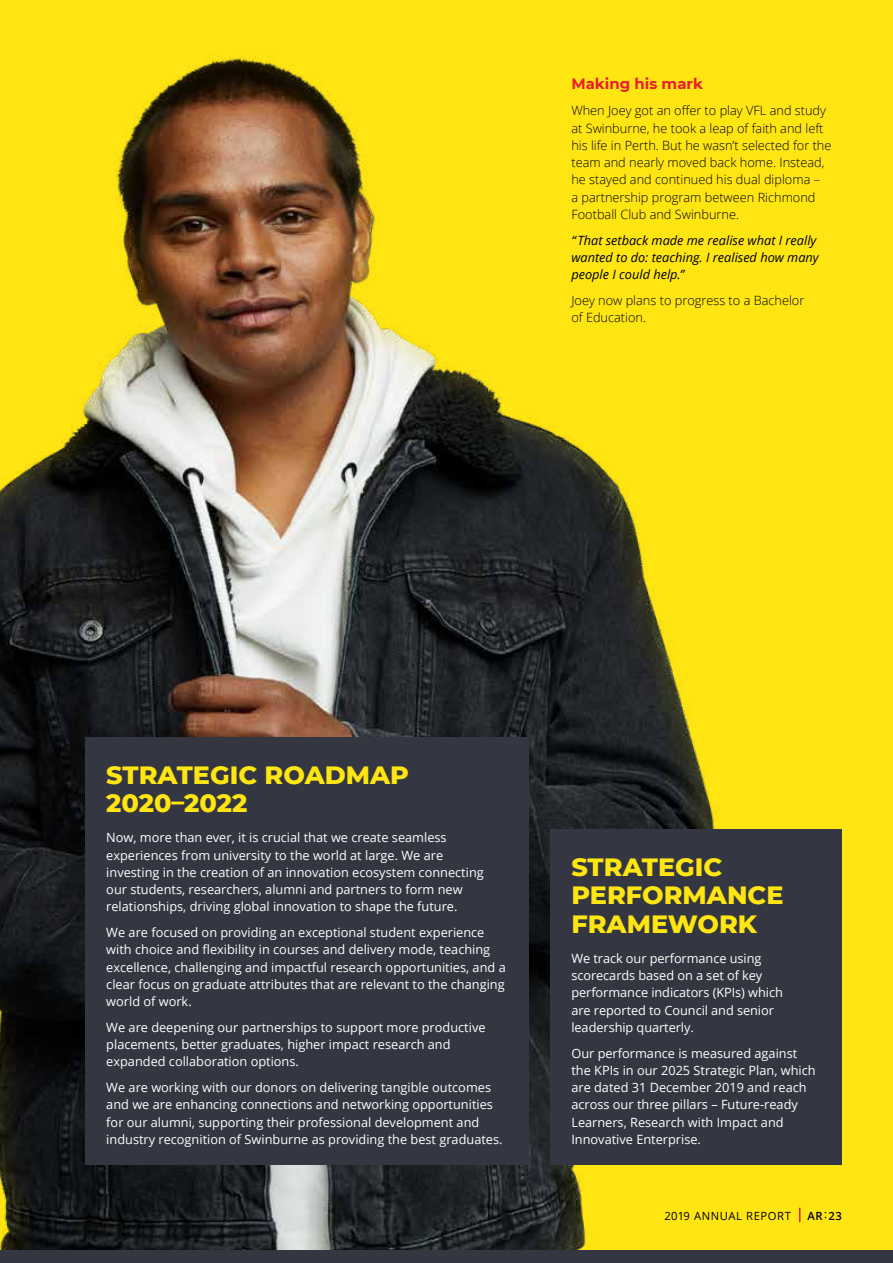
<style>
.page{position:relative;width:893px;height:1263px;background:#ffe512}
.page>*{position:absolute;margin:0;border:0;box-sizing:border-box;transform-origin:0 0}
.front_-_subhead_1{font:800 25.5px/28.5px "Montserrat";color:#ffe512}
.front_-_subhead_1-2{font:700 15px "Montserrat";color:#ed1c2e}
.body_text_-_white{font:12.75px/17.2px "Open Sans";color:#fff}
.body_text{font:300 12.75px/17.2px "Open Sans";color:#000}
.body_text-2{font:italic 12.75px/17.2px "Open Sans";color:#000}
.t1{font:11.25px "Open Sans";letter-spacing:.05em;color:#000}
.t2{font:600 11.25px "Open Sans";color:#000}
.s1{font-weight:400}
</style>
<div class="page">
<img style="left:0;top:55px;width:742px;height:1195px">
<div style="left:85px;top:738px;width:444px;height:427px;background:#343741"></div>
<div style="left:550px;top:830px;width:292px;height:335px;background:#343741"></div>
<svg style="left:799px;top:1208px;width:1px;height:14px"></svg>
<div style="left:0;top:1250px;width:893px;height:13px;background:#343741"></div>
<p class="front_-_subhead_1-2" style="left:571px;top:73px;width:133px">Making his mark</p>
<p class="body_text" style="left:571px;top:102px;width:262px">When Joey got an offer to play VFL and study at Swinburne, he took a leap of faith and left his life in Perth. But he wasn’t selected for the team and nearly moved back home. Instead, he stayed and continued his dual diploma –<br>a partnership program between Richmond Football Club and Swinburne.</p>
<p class="body_text-2" style="left:571px;top:231px;width:249px">“That setback made me realise what I really wanted to do: teaching. I realised how many people I could help.”</p>
<p class="body_text" style="left:571px;top:291px;width:234px">Joey now plans to progress to a Bachelor of Education.</p>
<p class="front_-_subhead_1" style="left:106px;top:759px;width:304px">STRATEGIC ROADMAP<br>2020–2022</p>
<p class="body_text_-_white" style="left:106px;top:829px;width:379px">Now, more than ever, it is crucial that we create seamless experiences from university to the world at large. We are investing in the creation of an innovation ecosystem connecting our students, researchers, alumni and partners to form new relationships, driving global innovation to shape the future.</p>
<p class="body_text_-_white" style="left:106px;top:923px;width:401px">We are focused on providing an exceptional student experience with choice and flexibility in courses and delivery mode, teaching excellence, challenging and impactful research opportunities, and a clear focus on graduate attributes that are relevant to the changing world of work.</p>
<p class="body_text_-_white" style="left:106px;top:1018px;width:381px">We are deepening our partnerships to support more productive placements, better graduates, higher impact research and expanded collaboration options.</p>
<p class="body_text_-_white" style="left:106px;top:1078px;width:398px">We are working with our donors on delivering tangible outcomes and we are enhancing connections and networking opportunities for our alumni, supporting their professional development and industry recognition of Swinburne as providing the best graduates.</p>
<p class="front_-_subhead_1" style="left:571px;top:851px;width:214px">STRATEGIC<br>PERFORMANCE<br>FRAMEWORK</p>
<p class="body_text_-_white" style="left:571px;top:949px;width:213px">We track our performance using scorecards based on a set of key performance indicators (KPIs) which are reported to Council and senior leadership quarterly.</p>
<p class="body_text_-_white" style="left:571px;top:1044px;width:246px">Our performance is measured against the KPIs in our 2025 Strategic Plan, which are dated 31 December 2019 and reach across our three pillars – Future-ready Learners, Research with Impact and Innovative Enterprise.</p>
<p class="t1" style="left:665px;top:1208px;width:128px">2019 ANNUAL REPORT</p>
<p class="t2" style="left:807px;top:1208px;width:36px">AR<span class="s1">:</span>23</p>
</div>
